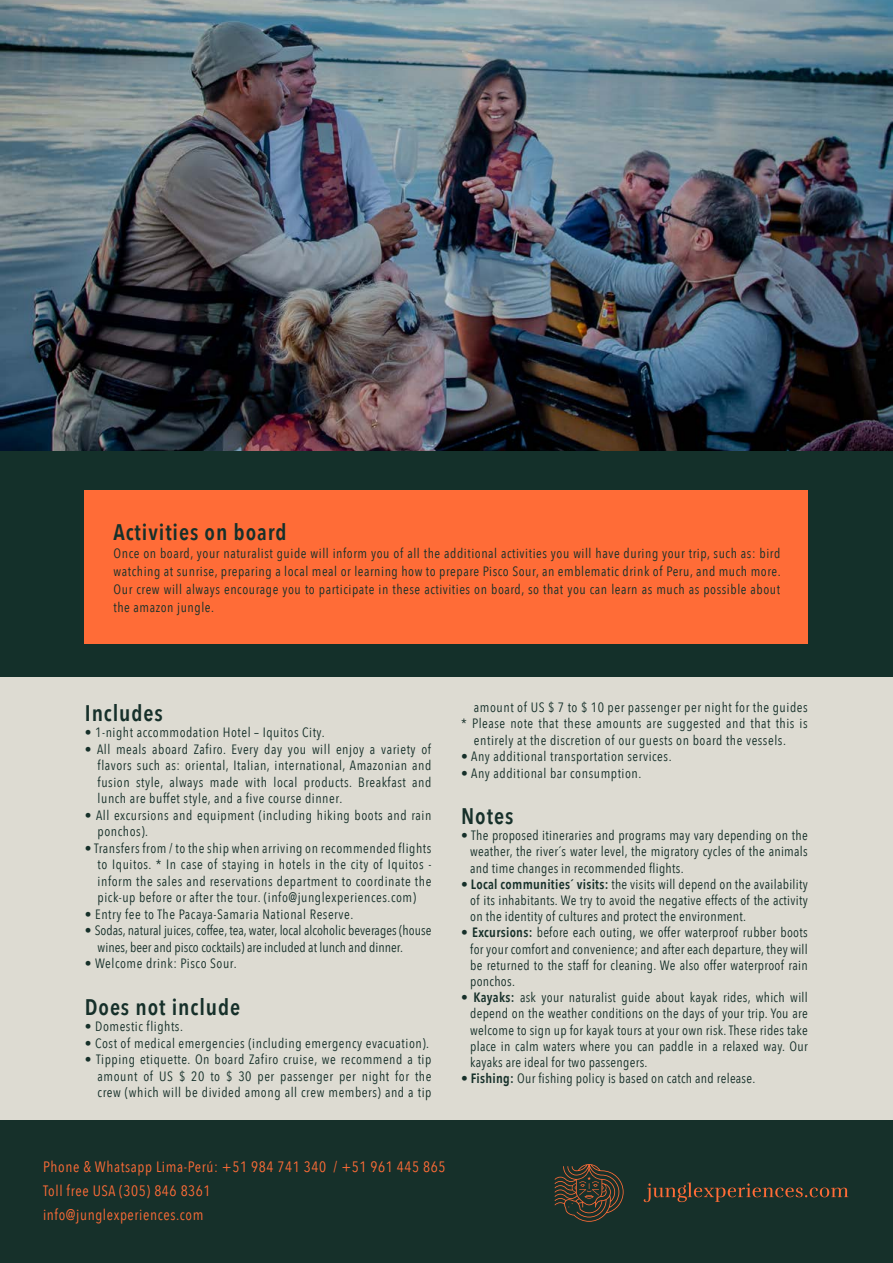
<style>
.page{position:relative;width:893px;height:1263px;background:#fff}
.page>*{position:absolute;margin:0;border:0;box-sizing:border-box;transform-origin:0 0}
.t1{font:600 22.5px "Avenir Next Condensed";letter-spacing:.04em;color:#16302a}
.t2{font:15px/24px "Avenir Next Condensed";letter-spacing:.04em;color:#ff6c37}
.t3{font:13.5px/16.2px "Avenir Next Condensed";letter-spacing:.04em;color:#16302a;text-align:justify}
.t4{font:13.5px/16.5px "Avenir Next Condensed";color:#16302a}
.t5{font:13.5px "Avenir Next Condensed";letter-spacing:.02em;color:#16302a}
.s1{font-weight:600}
</style>
<div class="page">
<div style="left:0;top:646px;width:893px;height:617px;background:#dddbd2"></div>
<img style="left:0;top:0;width:893px;height:452px">
<div style="left:0;top:452px;width:893px;height:225px;background:#14302a"></div>
<div style="left:0;top:1121px;width:893px;height:142px;background:#16302a"></div>
<div style="left:85px;top:490px;width:723px;height:153px;background:#ff6c37"></div>
<svg style="left:555px;top:1164px;width:69px;height:58px"></svg>
<svg style="left:644px;top:1182px;width:204px;height:20px"></svg>
<h1 class="t1" style="left:114px;top:513px;width:175px">Activities on board</h1>
<p class="t3" style="left:114px;top:544px;width:669px;line-height:18px">Once on board, your naturalist guide will inform you of all the additional activities you will have during your trip, such as: bird watching at sunrise, preparing a local meal or learning how to prepare Pisco Sour, an emblematic drink of Peru, and much more.<br>Our crew will always encourage you to participate in these activities on board, so that you can learn as much as possible about the amazon jungle.</p>
<h1 class="t1" style="left:85px;top:693px;width:80px">Includes</h1>
<p class="t3" style="left:85px;top:724px;width:241px">• 1-night accommodation Hotel – Iquitos City.</p>
<p class="t3" style="left:98px;top:740px;width:335px;text-indent:-13px">• All meals aboard Zafiro. Every day you will enjoy a variety of flavors such as: oriental, Italian, international, Amazonian and fusion style, always made with local products. Breakfast and lunch are buffet style, and a five course dinner.</p>
<p class="t3" style="left:98px;top:806px;width:335px;text-indent:-13px">• All excursions and equipment (including hiking boots and rain ponchos).</p>
<p class="t3" style="left:98px;top:839px;width:335px;text-indent:-13px">• Transfers from / to the ship when arriving on recommended flights to Iquitos. * In case of staying in hotels in the city of Iquitos - inform the sales and reservations department to coordinate the pick-up before or after the tour. (info@junglexperiences.com)</p>
<p class="t3" style="left:85px;top:905px;width:270px">• Entry fee to The Pacaya-Samaria National Reserve.</p>
<p class="t4" style="left:98px;top:921px;width:335px;text-indent:-13px">• Sodas, natural juices, coffee, tea, water, local alcoholic beverages (house wines, beer and pisco cocktails) are included at lunch and dinner.</p>
<p class="t3" style="left:85px;top:954px;width:153px">• Welcome drink: Pisco Sour.</p>
<h1 class="t1" style="left:85px;top:987px;width:157px">Does not include</h1>
<p class="t3" style="left:85px;top:1018px;width:100px">• Domestic flights.</p>
<p class="t3" style="left:85px;top:1034px;width:346px">• Cost of medical emergencies (including emergency evacuation).</p>
<p class="t3" style="left:98px;top:1050px;width:335px;text-indent:-13px">• Tipping etiquette. On board Zafiro cruise, we recommend a tip amount of US $ 20 to $ 30 per passenger per night for the crew (which will be divided among all crew members) and a tip</p>
<p class="t3" style="left:474px;top:698px;width:335px">amount of US $ 7 to $ 10 per passenger per night for the guides</p>
<p class="t3" style="left:461px;top:714px;width:348px">* Please note that these amounts are suggested and that this is</p>
<p class="t3" style="left:474px;top:731px;width:313px">entirely at the discretion of our guests on board the vessels.</p>
<p class="t3" style="left:461px;top:747px;width:212px">• Any additional transportation services.</p>
<p class="t3" style="left:461px;top:764px;width:182px">• Any additional bar consumption.</p>
<h1 class="t1" style="left:461px;top:797px;width:54px">Notes</h1>
<p class="t3" style="left:470px;top:827px;width:339px;text-indent:-9px">• The proposed itineraries and programs may vary depending on the weather, the river´s water level, the migratory cycles of the animals and time changes in recommended flights.</p>
<p class="t3" style="left:470px;top:875px;width:339px;text-indent:-9px">• <span class="s1">Local communities´ visits:</span> the visits will depend on the availability of its inhabitants. We try to avoid the negative effects of the activity on the identity of cultures and protect the environment.</p>
<p class="t3" style="left:470px;top:924px;width:339px;text-indent:-9px">• <span class="s1">Excursions:</span> before each outing, we offer waterproof rubber boots for your comfort and convenience; and after each departure, they will be returned to the staff for cleaning. We also offer waterproof rain ponchos.</p>
<p class="t3" style="left:470px;top:989px;width:339px;text-indent:-9px">• <span class="s1">Kayaks:</span> ask your naturalist guide about kayak rides, which will depend on the weather conditions on the days of your trip. You are welcome to sign up for kayak tours at your own risk. These rides take place in calm waters where you can paddle in a relaxed way. Our kayaks are ideal for two passengers.</p>
<p class="t5" style="left:461px;top:1067px;width:296px">• <span class="s1">Fishing:</span> Our fishing policy is based on catch and release.</p>
<p class="t2" style="left:43px;top:1154px;width:404px">Phone &amp; Whatsapp Lima-Perú: +51 984 741 340 / +51 961 445 865<br>Toll free USA (305) 846 8361<br>info@junglexperiences.com</p>
</div>
